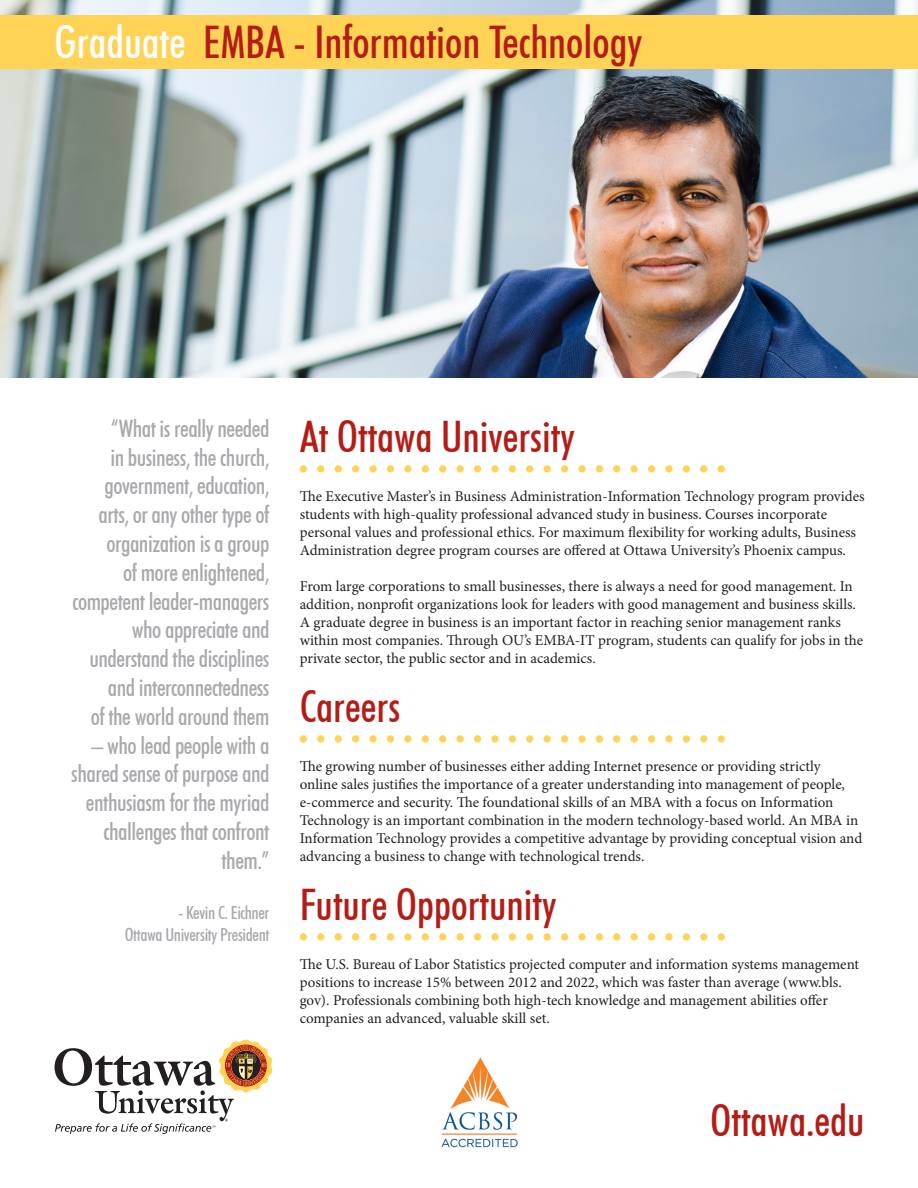
<style>
.page{position:relative;width:918px;height:1188px;background:#fff}
.page>*{position:absolute;margin:0;border:0;box-sizing:border-box;transform-origin:0 0}
.t1{font:500 condensed 45px "Futura BT";color:#b41d15}
.t2{font:500 condensed 43.5px "Futura BT";color:#b41d15}
.t3{font:500 condensed 24px/28.8px "Futura BT";letter-spacing:-.02em;color:#a8a9ad;text-align:right}
.t4{font:500 condensed 18px "Futura BT";letter-spacing:-.02em;color:#a8a9ad}
.t5{font:15px/18px "Minion Pro";color:#231f20}
.s1{color:#fff}
</style>
<div class="page">
<img style="left:0;top:0;width:918px;height:378px">
<div style="left:0;top:15px;width:918px;height:53px;background:#fed356"></div>
<div style="left:369px;top:465px;width:8px;height:8px;background:#fed356;border-radius:50%"></div>
<div style="left:300px;top:465px;width:7px;height:8px;background:#fed356;border-radius:50%"></div>
<div style="left:439px;top:465px;width:7px;height:8px;background:#fed356;border-radius:50%"></div>
<div style="left:404px;top:465px;width:8px;height:8px;background:#fed356;border-radius:50%"></div>
<div style="left:335px;top:465px;width:7px;height:8px;background:#fed356;border-radius:50%"></div>
<div style="left:474px;top:465px;width:7px;height:8px;background:#fed356;border-radius:50%"></div>
<div style="left:387px;top:465px;width:7px;height:8px;background:#fed356;border-radius:50%"></div>
<div style="left:317px;top:465px;width:7px;height:8px;background:#fed356;border-radius:50%"></div>
<div style="left:457px;top:465px;width:7px;height:8px;background:#fed356;border-radius:50%"></div>
<div style="left:422px;top:465px;width:7px;height:8px;background:#fed356;border-radius:50%"></div>
<div style="left:352px;top:465px;width:7px;height:8px;background:#fed356;border-radius:50%"></div>
<div style="left:491px;top:465px;width:8px;height:8px;background:#fed356;border-radius:50%"></div>
<div style="left:509px;top:465px;width:7px;height:8px;background:#fed356;border-radius:50%"></div>
<div style="left:596px;top:465px;width:7px;height:8px;background:#fed356;border-radius:50%"></div>
<div style="left:526px;top:465px;width:7px;height:8px;background:#fed356;border-radius:50%"></div>
<div style="left:561px;top:465px;width:7px;height:8px;background:#fed356;border-radius:50%"></div>
<div style="left:544px;top:465px;width:7px;height:8px;background:#fed356;border-radius:50%"></div>
<div style="left:578px;top:465px;width:8px;height:8px;background:#fed356;border-radius:50%"></div>
<div style="left:665px;top:465px;width:8px;height:8px;background:#fed356;border-radius:50%"></div>
<div style="left:700px;top:465px;width:7px;height:8px;background:#fed356;border-radius:50%"></div>
<div style="left:630px;top:465px;width:8px;height:8px;background:#fed356;border-radius:50%"></div>
<div style="left:683px;top:465px;width:7px;height:8px;background:#fed356;border-radius:50%"></div>
<div style="left:613px;top:465px;width:7px;height:8px;background:#fed356;border-radius:50%"></div>
<div style="left:718px;top:465px;width:7px;height:8px;background:#fed356;border-radius:50%"></div>
<div style="left:648px;top:465px;width:7px;height:8px;background:#fed356;border-radius:50%"></div>
<div style="left:369px;top:735px;width:8px;height:8px;background:#fed356;border-radius:50%"></div>
<div style="left:300px;top:735px;width:7px;height:8px;background:#fed356;border-radius:50%"></div>
<div style="left:439px;top:735px;width:7px;height:8px;background:#fed356;border-radius:50%"></div>
<div style="left:404px;top:735px;width:8px;height:8px;background:#fed356;border-radius:50%"></div>
<div style="left:335px;top:735px;width:7px;height:8px;background:#fed356;border-radius:50%"></div>
<div style="left:474px;top:735px;width:7px;height:8px;background:#fed356;border-radius:50%"></div>
<div style="left:387px;top:735px;width:7px;height:8px;background:#fed356;border-radius:50%"></div>
<div style="left:317px;top:735px;width:7px;height:8px;background:#fed356;border-radius:50%"></div>
<div style="left:457px;top:735px;width:7px;height:8px;background:#fed356;border-radius:50%"></div>
<div style="left:422px;top:735px;width:7px;height:8px;background:#fed356;border-radius:50%"></div>
<div style="left:352px;top:735px;width:7px;height:8px;background:#fed356;border-radius:50%"></div>
<div style="left:491px;top:735px;width:8px;height:8px;background:#fed356;border-radius:50%"></div>
<div style="left:509px;top:735px;width:7px;height:8px;background:#fed356;border-radius:50%"></div>
<div style="left:596px;top:735px;width:7px;height:8px;background:#fed356;border-radius:50%"></div>
<div style="left:526px;top:735px;width:7px;height:8px;background:#fed356;border-radius:50%"></div>
<div style="left:561px;top:735px;width:7px;height:8px;background:#fed356;border-radius:50%"></div>
<div style="left:544px;top:735px;width:7px;height:8px;background:#fed356;border-radius:50%"></div>
<div style="left:578px;top:735px;width:8px;height:8px;background:#fed356;border-radius:50%"></div>
<div style="left:665px;top:735px;width:8px;height:8px;background:#fed356;border-radius:50%"></div>
<div style="left:700px;top:735px;width:7px;height:8px;background:#fed356;border-radius:50%"></div>
<div style="left:630px;top:735px;width:8px;height:8px;background:#fed356;border-radius:50%"></div>
<div style="left:683px;top:735px;width:7px;height:8px;background:#fed356;border-radius:50%"></div>
<div style="left:613px;top:735px;width:7px;height:8px;background:#fed356;border-radius:50%"></div>
<div style="left:718px;top:735px;width:7px;height:8px;background:#fed356;border-radius:50%"></div>
<div style="left:648px;top:735px;width:7px;height:8px;background:#fed356;border-radius:50%"></div>
<div style="left:369px;top:933px;width:8px;height:8px;background:#fed356;border-radius:50%"></div>
<div style="left:300px;top:933px;width:7px;height:8px;background:#fed356;border-radius:50%"></div>
<div style="left:439px;top:933px;width:7px;height:8px;background:#fed356;border-radius:50%"></div>
<div style="left:404px;top:933px;width:8px;height:8px;background:#fed356;border-radius:50%"></div>
<div style="left:335px;top:933px;width:7px;height:8px;background:#fed356;border-radius:50%"></div>
<div style="left:474px;top:933px;width:7px;height:8px;background:#fed356;border-radius:50%"></div>
<div style="left:387px;top:933px;width:7px;height:8px;background:#fed356;border-radius:50%"></div>
<div style="left:317px;top:933px;width:7px;height:8px;background:#fed356;border-radius:50%"></div>
<div style="left:457px;top:933px;width:7px;height:8px;background:#fed356;border-radius:50%"></div>
<div style="left:422px;top:933px;width:7px;height:8px;background:#fed356;border-radius:50%"></div>
<div style="left:352px;top:933px;width:7px;height:8px;background:#fed356;border-radius:50%"></div>
<div style="left:491px;top:933px;width:8px;height:8px;background:#fed356;border-radius:50%"></div>
<div style="left:509px;top:933px;width:7px;height:8px;background:#fed356;border-radius:50%"></div>
<div style="left:596px;top:933px;width:7px;height:8px;background:#fed356;border-radius:50%"></div>
<div style="left:526px;top:933px;width:7px;height:8px;background:#fed356;border-radius:50%"></div>
<div style="left:561px;top:933px;width:7px;height:8px;background:#fed356;border-radius:50%"></div>
<div style="left:544px;top:933px;width:7px;height:8px;background:#fed356;border-radius:50%"></div>
<div style="left:578px;top:933px;width:8px;height:8px;background:#fed356;border-radius:50%"></div>
<div style="left:665px;top:933px;width:8px;height:8px;background:#fed356;border-radius:50%"></div>
<div style="left:700px;top:933px;width:7px;height:8px;background:#fed356;border-radius:50%"></div>
<div style="left:630px;top:933px;width:8px;height:8px;background:#fed356;border-radius:50%"></div>
<div style="left:683px;top:933px;width:7px;height:8px;background:#fed356;border-radius:50%"></div>
<div style="left:613px;top:933px;width:7px;height:8px;background:#fed356;border-radius:50%"></div>
<div style="left:718px;top:933px;width:7px;height:8px;background:#fed356;border-radius:50%"></div>
<div style="left:648px;top:933px;width:7px;height:8px;background:#fed356;border-radius:50%"></div>
<svg style="left:55px;top:1040px;width:217px;height:94px"></svg>
<img style="left:441px;top:1057px;width:77px;height:91px">
<p class="t1" style="left:55px;top:15px;width:589px"><span class="s1">Graduate</span> EMBA - Information Technology</p>
<p class="t3" style="left:72px;top:414px;width:199px">“What is really needed<br>in business, the church, government, education, arts, or any other type of organization is a group<br>of more enlightened, competent leader-managers who appreciate and understand the disciplines and interconnectedness<br>of the world around them</p>
<p class="t3" style="left:71px;top:730px;width:200px">– who lead people with a shared sense of purpose and enthusiasm for the myriad challenges that confront them.”</p>
<p class="t4" style="left:178px;top:902px;width:93px">- Kevin C. Eichner</p>
<p class="t4" style="left:125px;top:923px;width:146px">Ottawa University President</p>
<p class="t2" style="left:300px;top:410px;width:276px">At Ottawa University</p>
<p class="t5" style="left:300px;top:487px;width:566px">The Executive Master’s in Business Administration-Information Technology program provides students with high-quality professional advanced study in business. Courses incorporate personal values and professional ethics. For maximum flexibility for working adults, Business Administration degree program courses are offered at Ottawa University’s Phoenix campus.</p>
<p class="t5" style="left:300px;top:577px;width:565px">From large corporations to small businesses, there is always a need for good management. In addition, nonprofit organizations look for leaders with good management and business skills.<br>A graduate degree in business is an important factor in reaching senior management ranks within most companies. Through OU’s EMBA-IT program, students can qualify for jobs in the private sector, the public sector and in academics.</p>
<p class="t2" style="left:300px;top:680px;width:102px">Careers</p>
<p class="t5" style="left:300px;top:757px;width:564px">The growing number of businesses either adding Internet presence or providing strictly online sales justifies the importance of a greater understanding into management of people, e-commerce and security. The foundational skills of an MBA with a focus on Information Technology is an important combination in the modern technology-based world. An MBA in Information Technology provides a competitive advantage by providing conceptual vision and advancing a business to change with technological trends.</p>
<p class="t2" style="left:300px;top:878px;width:258px">Future Opportunity</p>
<p class="t5" style="left:300px;top:955px;width:561px">The U.S. Bureau of Labor Statistics projected computer and information systems management positions to increase 15% between 2012 and 2022, which was faster than average (www.bls. gov). Professionals combining both high-tech knowledge and management abilities offer companies an advanced, valuable skill set.</p>
<p class="t2" style="left:710px;top:1094px;width:156px">Ottawa.edu</p>
</div>
